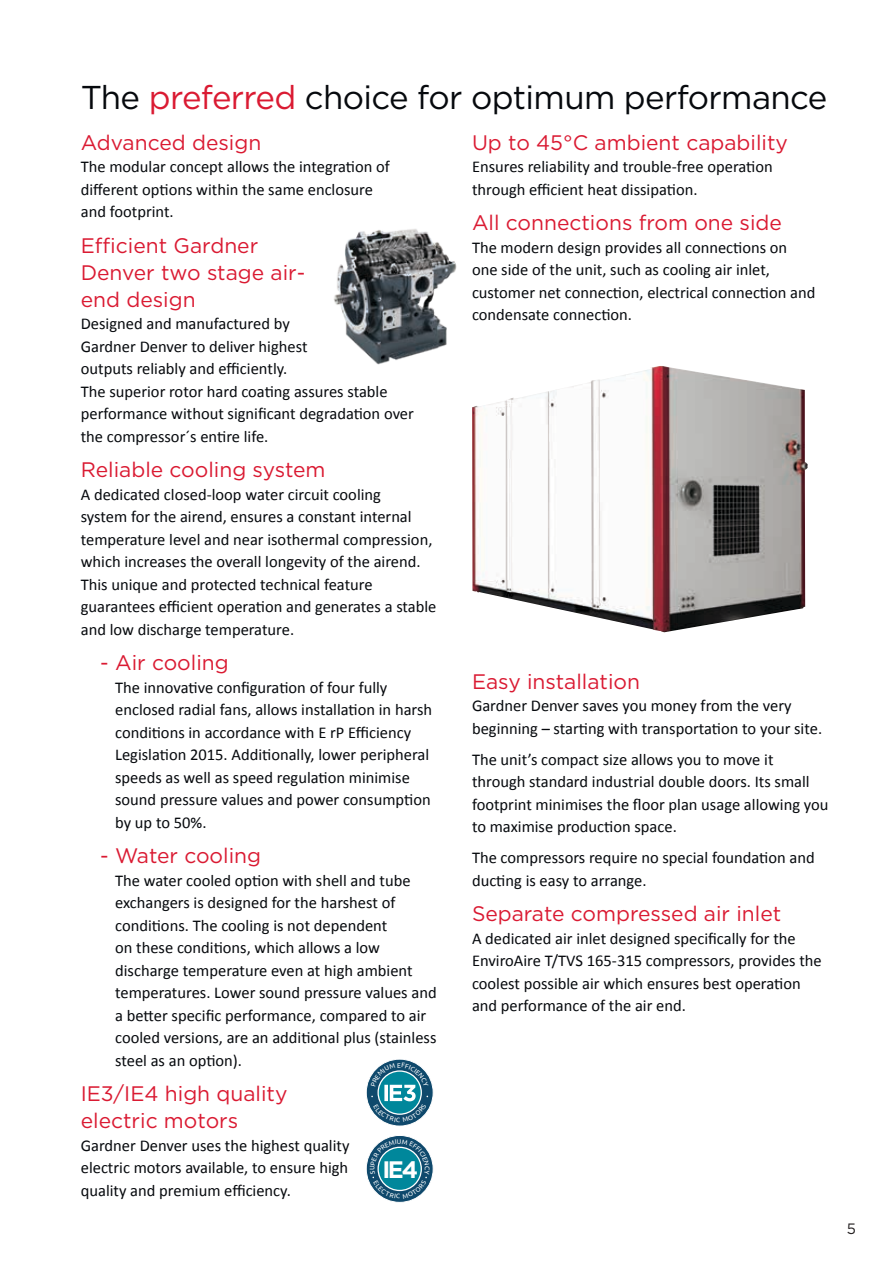
<style>
.page{position:relative;width:893px;height:1263px;background:#fff}
.page>*{position:absolute;margin:0;border:0;box-sizing:border-box;transform-origin:0 0}
.t1{font:33px "Gotham";letter-spacing:-.02em;color:#06090d}
.t2{font:700 23.85px "Gotham";color:#fff}
.t3{font:21px/27px "Gotham";color:#da1a32}
.t4{font:16.5px/22.5px "Calibri";color:#06090d}
.t5{font:15px "Gotham";color:#231f20}
.s1{color:#da1a32}
</style>
<div class="page">
<img style="left:334px;top:229px;width:123px;height:136px">
<svg style="left:366px;top:1059px;width:67px;height:67px"></svg>
<div style="left:366px;top:1059px;width:67px;height:67px;border:1px solid #fff;border-radius:50%"></div>
<svg style="left:366px;top:1135px;width:67px;height:67px"></svg>
<div style="left:366px;top:1135px;width:67px;height:68px;border:1px solid #fff;border-radius:50%"></div>
<img style="left:472px;top:366px;width:336px;height:266px">
<svg style="left:371px;top:1063px;width:58px;height:59px"></svg>
<svg style="left:370px;top:1139px;width:60px;height:60px;background:#307e95"></svg>
<h1 class="t1" style="left:81px;top:76px;width:748px">The <span class="s1">preferred</span> choice for optimum performance</h1>
<p class="t3" style="left:81px;top:128px;width:182px">Advanced design</p>
<p class="t4" style="left:81px;top:155px;width:311px">The modular concept allows the integration of different options within the same enclosure and footprint.</p>
<p class="t3" style="left:81px;top:231px;width:226px">Efficient Gardner<br>Denver two stage air&shy;end design</p>
<p class="t4" style="left:81px;top:312px;width:335px">Designed and manufactured by<br>Gardner Denver to deliver highest<br>outputs reliably and efficiently.<br>The superior rotor hard coating assures stable performance without significant degradation over the compressor´s entire life.</p>
<p class="t3" style="left:81px;top:456px;width:246px">Reliable cooling system</p>
<p class="t4" style="left:81px;top:482px;width:357px">A dedicated closed-loop water circuit cooling<br>system for the airend, ensures a constant internal temperature level and near isothermal compression, which increases the overall longevity of the airend.<br>This unique and protected technical feature guarantees efficient operation and generates a stable and low discharge temperature.</p>
<p class="t3" style="left:100px;top:649px;width:130px">- Air cooling</p>
<p class="t4" style="left:115px;top:675px;width:319px">The innovative configuration of four fully enclosed radial fans, allows installation in harsh conditions in accordance with E rP Efficiency Legislation 2015. Additionally, lower peripheral speeds as well as speed regulation minimise sound pressure values and power consumption by up to 50%.</p>
<p class="t3" style="left:100px;top:842px;width:162px">- Water cooling</p>
<p class="t4" style="left:115px;top:868px;width:323px">The water cooled option with shell and tube exchangers is designed for the harshest of conditions. The cooling is not dependent<br>on these conditions, which allows a low discharge temperature even at high ambient temperatures. Lower sound pressure values and a better specific performance, compared to air cooled versions, are an additional plus (stainless steel as an option).</p>
<p class="t3" style="left:81px;top:1080px;width:208px">IE3/IE4 high quality electric motors</p>
<p class="t4" style="left:81px;top:1133px;width:270px;text-align:justify">Gardner Denver uses the highest quality electric motors available, to ensure high quality and premium efficiency.</p>
<p class="t3" style="left:472px;top:128px;width:317px">Up to 45°C ambient capability</p>
<p class="t4" style="left:472px;top:155px;width:302px">Ensures reliability and trouble-free operation through efficient heat dissipation.</p>
<p class="t3" style="left:472px;top:209px;width:311px">All connections from one side</p>
<p class="t4" style="left:472px;top:235px;width:345px">The modern design provides all connections on one side of the unit, such as cooling air inlet, customer net connection, electrical connection and condensate connection.</p>
<p class="t3" style="left:472px;top:667px;width:170px">Easy installation</p>
<p class="t4" style="left:472px;top:694px;width:352px">Gardner Denver saves you money from the very beginning – starting with transportation to your site.</p>
<p class="t4" style="left:472px;top:747px;width:358px">The unit’s compact size allows you to move it through standard industrial double doors. Its small footprint minimises the floor plan usage allowing you to maximise production space.</p>
<p class="t4" style="left:472px;top:846px;width:344px">The compressors require no special foundation and ducting is easy to arrange.</p>
<p class="t3" style="left:472px;top:900px;width:311px">Separate compressed air inlet</p>
<p class="t4" style="left:472px;top:926px;width:351px">A dedicated air inlet designed specifically for the EnviroAire T/TVS 165-315 compressors, provides the coolest possible air which ensures best operation and performance of the air end.</p>
<h2 class="t2" style="left:382px;top:1155px;width:37px">IE4</h2>
<p class="t5" style="left:847px;top:1219px;width:11px">5</p>
</div>
